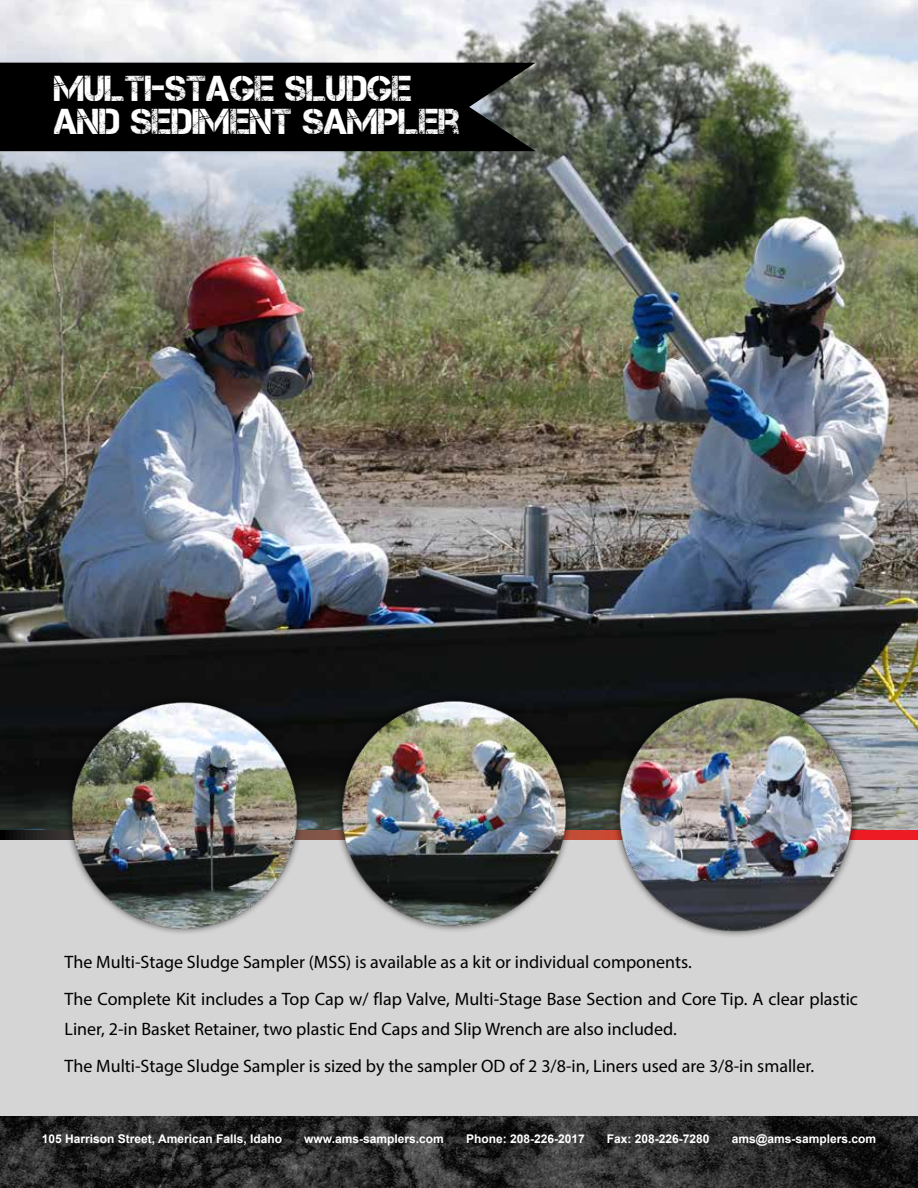
<style>
.page{position:relative;width:918px;height:1188px;background:#fff}
.page>*{position:absolute;margin:0;border:0;box-sizing:border-box;transform-origin:0 0}
.t1{font:36px/33px "Captureit";color:#fff}
.t2{font:18px/36.8px "Myriad Pro";color:#000}
.t3{font:700 12px "Arial";color:#fff}
</style>
<div class="page">
<img style="left:0;top:1116px;width:918px;height:72px">
<div style="left:0;top:832px;width:918px;height:284px;background:#d6d5d6"></div>
<img style="left:0;top:0;width:918px;height:830px">
<svg style="left:0;top:830px;width:918px;height:10px;background:#8e2e2a"></svg>
<div style="left:334px;top:693px;width:240px;height:240px;background:#000;opacity:.75"></div>
<img style="left:339px;top:694px;width:235px;height:238px">
<div style="left:612px;top:690px;width:248px;height:248px;background:#000;opacity:.75"></div>
<img style="left:614px;top:694px;width:244px;height:240px">
<img style="left:65px;top:694px;width:239px;height:239px">
<div style="left:0;top:63px;width:536px;height:88px;background:#000"></div>
<h1 class="t1" style="left:54px;top:71px;width:407px">MULTI-STAGE SLUDGE<br>AND SEDIMENT SAMPLER</h1>
<p class="t2" style="left:65px;top:944px;width:795px">The Multi-Stage Sludge Sampler (MSS) is available as a kit or individual components.<br>The Complete Kit includes a Top Cap w/ flap Valve, Multi-Stage Base Section and Core Tip. A clear plastic</p>
<p class="t2" style="left:65px;top:1010px;width:751px">Liner, 2-in Basket Retainer, two plastic End Caps and Slip Wrench are also included.<br>The Multi-Stage Sludge Sampler is sized by the sampler OD of 2 3/8-in, Liners used are 3/8-in smaller.</p>
<p class="t3" style="left:42px;top:1131px;width:242px">105 Harrison Street, American Falls, Idaho</p>
<p class="t3" style="left:304px;top:1131px;width:141px">www.ams-samplers.com</p>
<p class="t3" style="left:466px;top:1131px;width:120px">Phone: 208-226-2017</p>
<p class="t3" style="left:732px;top:1131px;width:146px">ams@ams-samplers.com</p>
<p class="t3" style="left:607px;top:1131px;width:104px">Fax: 208-226-7280</p>
</div>
